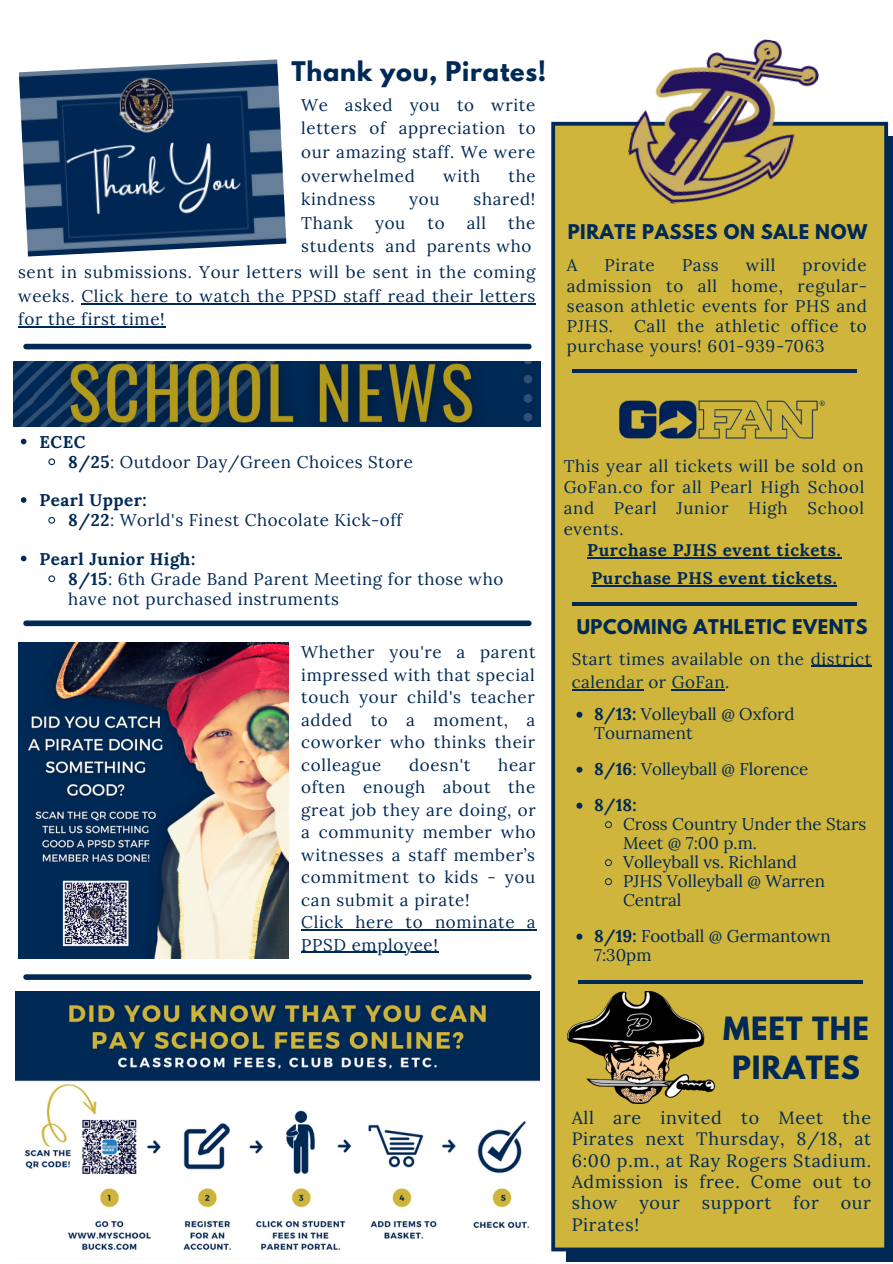
<style>
.page{position:relative;width:893px;height:1264px;background:#fff}
.page>*{position:absolute;margin:0;border:0;box-sizing:border-box;transform-origin:0 0}
.t1{font:700 28.35px/39.3px "League Spartan";letter-spacing:.03em;color:#002955;text-align:center}
.t2{font:700 24px "League Spartan";letter-spacing:.03em;color:#002955}
.t3{font:700 18px "League Spartan";letter-spacing:.03em;color:#002955}
.t4{font:17.85px/21.3px "Lora";letter-spacing:.04em;color:#002955;text-align:justify}
.t5{font:16.95px/22.5px "Lora";letter-spacing:.04em;color:#002955;text-align:justify}
.t6{font:16.95px/19px "Lora";color:#002955}
.t7{font:700 16.95px/28.5px "Lora";letter-spacing:.04em;color:#002955}
.s1{font-weight:700}
</style>
<div class="page">
<div style="left:26px;top:620px;width:503px;height:6px;background:#002955"></div>
<img style="left:18px;top:642px;width:270px;height:316px">
<div style="left:26px;top:974px;width:503px;height:5px;background:#002955"></div>
<div style="left:566px;top:136px;width:326px;height:1126px;background:#002955"></div>
<div style="left:551px;top:122px;width:337px;height:1129px;background:#cfb53b"></div>
<img style="left:620px;top:39px;width:203px;height:185px">
<hr style="left:572px;top:602px;width:285px;height:3px;background:#002955">
<hr style="left:572px;top:369px;width:284px;height:4px;background:#002955">
<img style="left:615px;top:394px;width:213px;height:53px">
<img style="left:15px;top:991px;width:524px;height:259px">
<img style="left:567px;top:991px;width:147px;height:112px">
<img style="left:13px;top:362px;width:527px;height:65px">
<svg style="left:578px;top:979px;width:284px;height:4px"></svg>
<img style="left:19px;top:59px;width:267px;height:197px">
<hr style="left:301px;top:929px;width:235px;height:1px;background:#002955">
<hr style="left:301px;top:951px;width:137px;height:1px;background:#002955">
<hr style="left:587px;top:556px;width:254px;height:2px;background:#002955">
<hr style="left:591px;top:585px;width:246px;height:1px;background:#002955">
<hr style="left:810px;top:665px;width:61px;height:1px;background:#002955">
<hr style="left:571px;top:689px;width:72px;height:1px;background:#002955">
<hr style="left:671px;top:689px;width:54px;height:1px;background:#002955">
<svg style="left:576px;top:711px;width:6px;height:6px"></svg>
<svg style="left:576px;top:766px;width:6px;height:6px"></svg>
<svg style="left:576px;top:802px;width:6px;height:6px"></svg>
<svg style="left:604px;top:820px;width:8px;height:9px"></svg>
<svg style="left:604px;top:858px;width:8px;height:8px"></svg>
<svg style="left:604px;top:877px;width:8px;height:8px"></svg>
<svg style="left:576px;top:933px;width:6px;height:6px"></svg>
<svg style="left:21px;top:439px;width:5px;height:5px"></svg>
<svg style="left:48px;top:458px;width:8px;height:8px"></svg>
<svg style="left:21px;top:497px;width:5px;height:6px"></svg>
<svg style="left:48px;top:516px;width:8px;height:8px"></svg>
<svg style="left:21px;top:555px;width:5px;height:6px"></svg>
<svg style="left:48px;top:575px;width:8px;height:8px"></svg>
<hr style="left:81px;top:303px;width:455px;height:1px;background:#002955">
<hr style="left:18px;top:326px;width:147px;height:2px;background:#002955">
<div style="left:26px;top:344px;width:503px;height:5px;background:#002955"></div>
<h2 class="t2" style="left:291px;top:59px;width:256px">Thank you, Pirates!</h2>
<p class="t5" style="left:301px;top:93px;width:236px;line-height:23.5px">We asked you to write letters of appreciation to our amazing staff. We were overwhelmed</p>
<p class="t5" style="left:443px;top:164px;width:39px">with</p>
<p class="t5" style="left:508px;top:164px;width:29px">the</p>
<p class="t5" style="left:301px;top:188px;width:76px">kindness</p>
<p class="t5" style="left:409px;top:188px;width:32px">you</p>
<p class="t5" style="left:473px;top:188px;width:63px">shared!</p>
<p class="t5" style="left:301px;top:211px;width:53px">Thank</p>
<p class="t5" style="left:375px;top:211px;width:32px">you</p>
<p class="t5" style="left:427px;top:211px;width:19px">to</p>
<p class="t5" style="left:466px;top:211px;width:21px">all</p>
<p class="t5" style="left:301px;top:211px;width:236px;line-height:23.5px;text-align:right">the<br>students and parents who</p>
<p class="t5" style="left:18px;top:260px;width:518px;line-height:23.5px">sent in submissions. Your letters will be sent in the coming weeks. Click here to watch the PPSD staff read their letters for the first time!</p>
<p class="t3" style="left:567px;top:223px;width:301px">PIRATE PASSES ON SALE NOW</p>
<p class="t5" style="left:567px;top:254px;width:12px">A</p>
<p class="t5" style="left:604px;top:254px;width:52px">Pirate</p>
<p class="t5" style="left:682px;top:254px;width:38px">Pass</p>
<p class="t5" style="left:745px;top:254px;width:31px">will</p>
<p class="t5" style="left:567px;top:255px;width:302px;line-height:20.2px;text-indent:236px">provide admission to all home, regular&shy;season athletic events for PHS and PJHS. Call the athletic office to purchase yours! 601-939-7063</p>
<p class="t5" style="left:68px;top:431px;width:346px;line-height:20.2px;text-indent:-29px"><span class="s1">ECEC<br>8/25</span>: Outdoor Day/Green Choices Store</p>
<p class="t5" style="left:68px;top:490px;width:335px;line-height:20.2px;text-indent:-29px"><span class="s1">Pearl Upper:<br>8/22</span>: World's Finest Chocolate Kick-off</p>
<p class="t5" style="left:68px;top:548px;width:436px;line-height:20.2px;text-align:left;text-indent:-29px"><span class="s1">Pearl Junior High:<br>8/15</span>: 6th Grade Band Parent Meeting for those who have not purchased instruments</p>
<p class="t5" style="left:301px;top:640px;width:236px">Whether you're a parent impressed with that special touch your child's teacher added to a moment, a coworker who thinks their colleague</p>
<p class="t5" style="left:301px;top:753px;width:236px;text-align:left;text-indent:197px">hear often enough about the great job they are doing, or a community member who witnesses a staff member’s commitment to kids - you can submit a pirate!<br>Click here to nominate a<br>PPSD employee!</p>
<p class="t5" style="left:409px;top:753px;width:63px">doesn't</p>
<p class="t5" style="left:563px;top:455px;width:302px;line-height:21px">This year all tickets will be sold on GoFan.co for all Pearl High School and Pearl Junior High School events.</p>
<p class="t7" style="left:587px;top:535px;width:255px">Purchase PJHS event tickets.<br>Purchase PHS event tickets.</p>
<p class="t3" style="left:576px;top:618px;width:292px">UPCOMING ATHLETIC EVENTS</p>
<p class="t5" style="left:571px;top:646px;width:301px;line-height:23.5px">Start times available on the district calendar or GoFan.</p>
<p class="t6" style="left:594px;top:704px;width:202px"><span class="s1">8/13:</span> Volleyball @ Oxford<br>Tournament</p>
<p class="t6" style="left:594px;top:750px;width:215px;line-height:36px"><span class="s1">8/16</span>: Volleyball @ Florence<br><span class="s1">8/18:</span></p>
<p class="t6" style="left:623px;top:814px;width:244px">Cross Country Under the Stars<br>Meet @ 7:00 p.m.<br>Volleyball vs. Richland<br>PJHS Volleyball @ Warren<br>Central</p>
<p class="t6" style="left:594px;top:925px;width:238px"><span class="s1">8/19:</span> Football @ Germantown<br>7:30pm</p>
<h1 class="t1" style="left:723px;top:1012px;width:147px">MEET THE<br>PIRATES</h1>
<p class="t4" style="left:571px;top:1106px;width:301px">All are invited to Meet the Pirates next Thursday, 8/18, at 6:00 p.m., at Ray Rogers Stadium.<br>Admission is free. Come out to show your support for our Pirates!</p>
</div>
